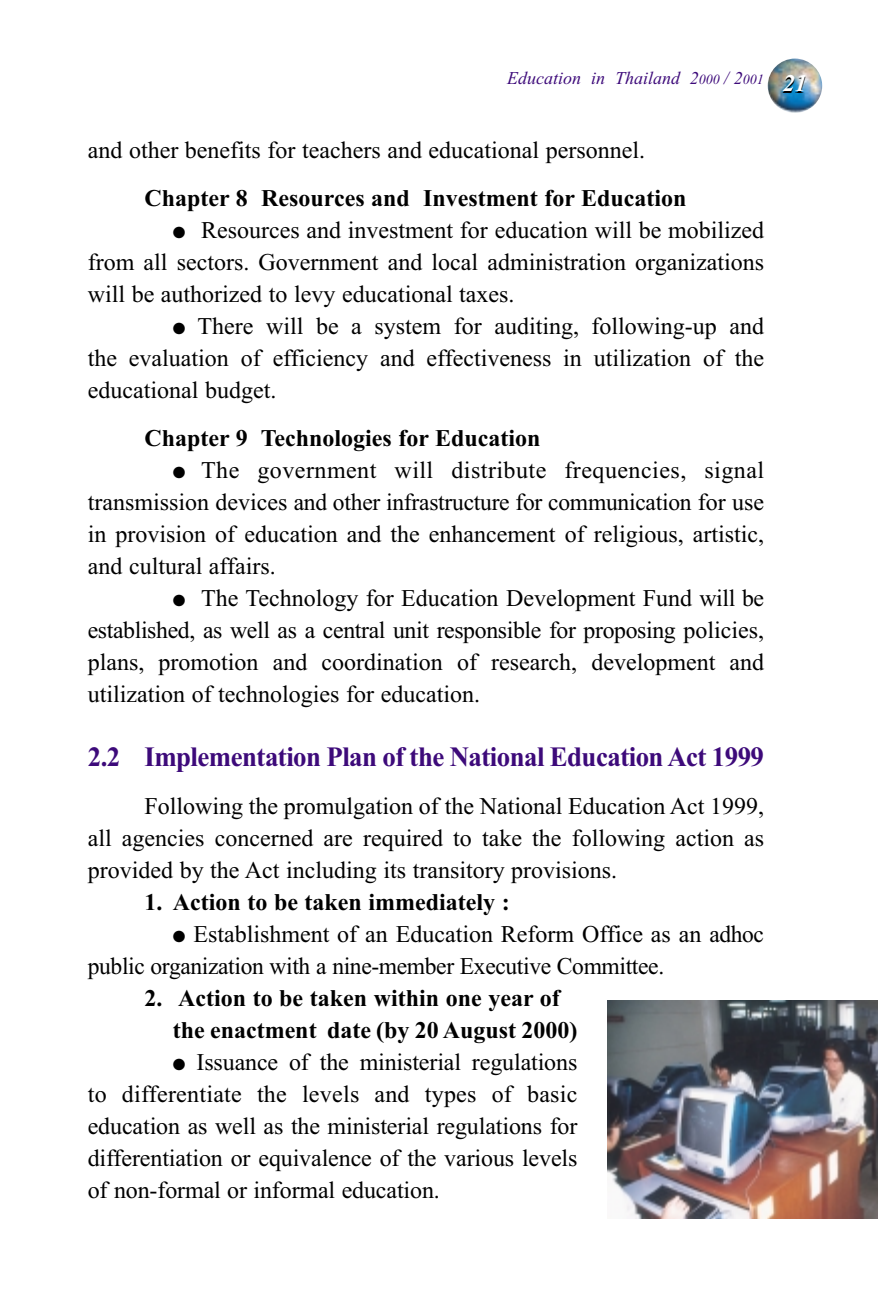
<style>
.page{position:relative;width:878px;height:1302px;background:#fff}
.page>*{position:absolute;margin:0;border:0;box-sizing:border-box;transform-origin:0 0}
.t1{font:700 28px "Times New Roman";letter-spacing:-.02em;color:#3d0a7a;scale:.96 1}
.t2{font:24px/32px "Times New Roman";color:#000;text-align:justify}
.t3{font:700 24px/32px "Times New Roman";color:#000}
.t4{font:italic 18px "Times New Roman";color:#3d0a7a}
.s1{font-size:14px}
.s2{font-weight:700;font-size:24px;color:#000}
</style>
<div class="page">
<img style="left:768px;top:59px;width:54px;height:54px;border-radius:50%">
<img style="left:607px;top:1000px;width:271px;height:219px">
<p class="t4" style="left:507px;top:71px;width:301px">Education in Thailand 2<span class="s1">000</span> / 2<span class="s1">001</span> <span class="s2">21</span></p>
<p class="t2" style="left:88px;top:136px;width:559px">and other benefits for teachers and educational personnel.</p>
<p class="t3" style="left:144px;top:185px;width:544px">Chapter 8 Resources and Investment for Education</p>
<p class="t2" style="left:88px;top:216px;width:678px;text-indent:85px">● Resources and investment for education will be mobilized from all sectors. Government and local administration organizations will be authorized to levy educational taxes.</p>
<p class="t2" style="left:88px;top:312px;width:678px;text-indent:85px">● There will be a system for auditing, following-up and the evaluation of efficiency and effectiveness in utilization of the educational budget.</p>
<p class="t3" style="left:144px;top:425px;width:398px">Chapter 9 Technologies for Education</p>
<p class="t2" style="left:88px;top:456px;width:678px;text-indent:85px">● The government will distribute frequencies, signal transmission devices and other infrastructure for communication for use in provision of education and the enhancement of religious, artistic, and cultural affairs.</p>
<p class="t2" style="left:88px;top:584px;width:678px;text-indent:85px">● The Technology for Education Development Fund will be established, as well as a central unit responsible for proposing policies, plans, promotion and coordination of research, development and utilization of technologies for education.</p>
<p class="t1" style="left:88px;top:747px;width:706px">2.2 Implementation Plan of the National Education Act 1999</p>
<p class="t2" style="left:88px;top:792px;width:678px;text-indent:57px">Following the promulgation of the National Education Act 1999, all agencies concerned are required to take the following action as provided by the Act including its transitory provisions.</p>
<p class="t3" style="left:144px;top:889px;width:367px">1. Action to be taken immediately :</p>
<p class="t2" style="left:88px;top:920px;width:678px;text-indent:85px">● Establishment of an Education Reform Office as an adhoc public organization with a nine-member Executive Committee.</p>
<p class="t3" style="left:173px;top:985px;width:406px;text-indent:-28px">2. Action to be taken within one year of the enactment date (by 20 August 2000)</p>
<p class="t2" style="left:88px;top:1048px;width:491px;text-indent:85px">● Issuance of the ministerial regulations to differentiate the levels and types of basic education as well as the ministerial regulations for differentiation or equivalence of the various levels of non-formal or informal education.</p>
</div>
